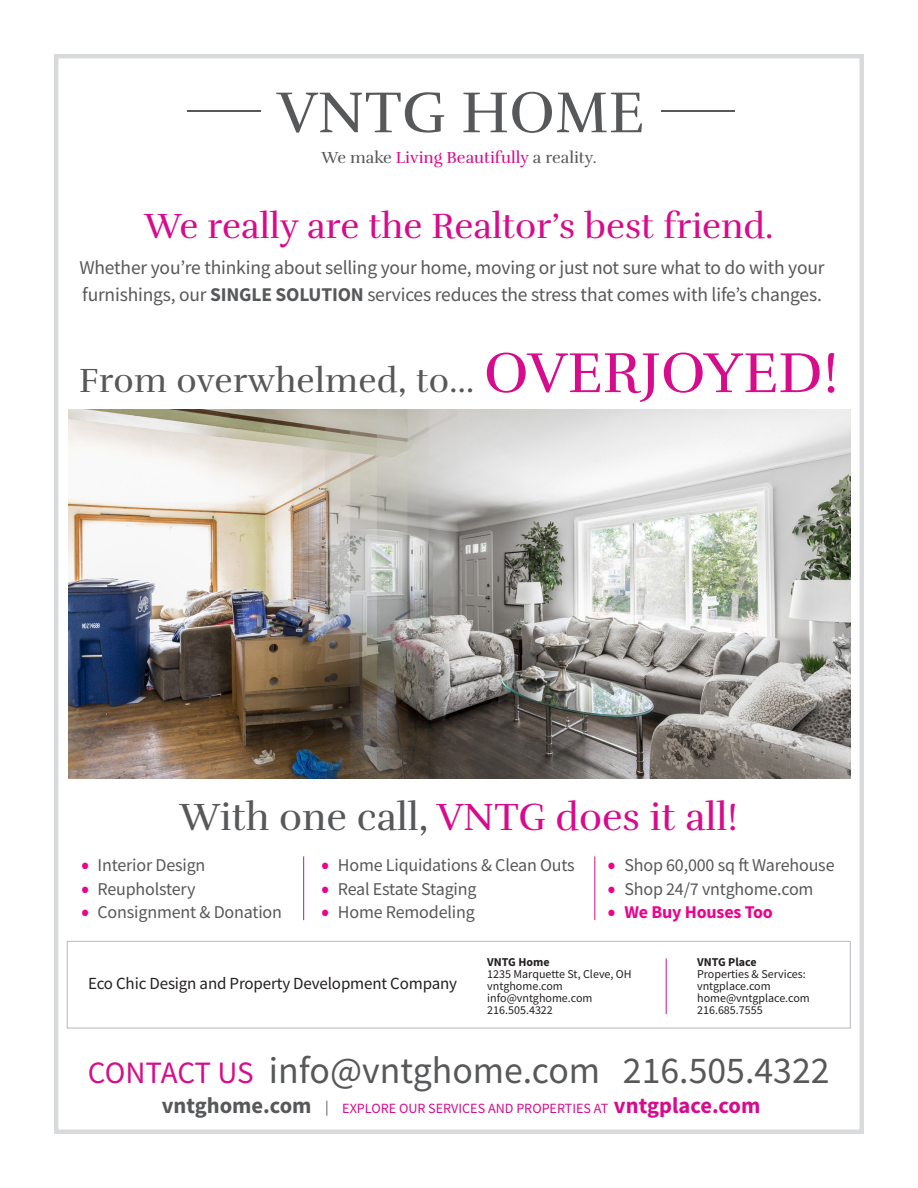
<style>
.page{position:relative;width:918px;height:1188px;background:#fff}
.page>*{position:absolute;margin:0;border:0;box-sizing:border-box;transform-origin:0 0}
.t1{font:39px "Rufina";color:#d70c8c}
.t2{font:37.8px "Source Sans Pro";color:#57585a}
.t3{font:36px "Rufina";color:#d70c8c}
.t4{font:34.5px "Rufina";letter-spacing:.01em;color:#57585a}
.t5{font:19.5px/27px "Source Sans Pro";letter-spacing:-.01em;color:#57585a}
.t6{font:18px "Source Sans Pro";letter-spacing:-.01em;color:#57585a}
.t7{font:700 18px "Source Sans Pro";letter-spacing:-.01em;color:#ed028c}
.t8{font:16.95px "Source Sans Pro";letter-spacing:-.01em;color:#231f20}
.t9{font:16.5px "Rufina";color:#d70c8c}
.t10{font:14.1px "Source Sans Pro";color:#d70c8c}
.t11{font:12px/12px "Source Sans Pro";color:#231f20}
.s1{color:#57585a}
.s2{font-weight:700}
.s3{font-size:34.8px}
.s4{font-size:57.9px;color:#d70c8c}
.s5{font-size:27px;color:#ed028c}
.s6{font-weight:400;font-size:27px}
.s7{font-size:31.05px;color:#d70c8c}
.s8{font-weight:700;font-size:22.5px;color:#57585a}
.s9{font-size:15px;color:#57585a}
.s10{font-weight:700;font-size:22.5px}
</style>
<div class="page">
<div style="left:54px;top:54px;width:810px;height:1080px;border:4px solid #d9dadc"></div>
<img style="left:68px;top:409px;width:782px;height:370px">
<svg style="left:276px;top:92px;width:366px;height:41px"></svg>
<hr style="left:187px;top:110px;width:74px;height:1px;background:#57585a">
<hr style="left:661px;top:110px;width:74px;height:1px;background:#57585a">
<div style="left:67px;top:941px;width:783px;height:87px;border:1px solid #b8b9bc"></div>
<hr style="left:303px;top:856px;width:1px;height:64px;background:#d70c8c">
<hr style="left:595px;top:856px;width:1px;height:64px;background:#d70c8c">
<hr style="left:666px;top:958px;width:1px;height:56px;background:#d70c8c">
<p class="t9" style="left:321px;top:147px;width:277px"><span class="s1">We make</span> Living Beautifully <span class="s1">a reality.</span></p>
<p class="t3" style="left:144px;top:204px;width:631px">We really are the Realtor’s best friend.</p>
<p class="t5" style="left:79px;top:254px;width:747px">Whether you’re thinking about selling your home, moving or just not sure what to do with your furnishings, our <span class="s2">SINGLE SOLUTION</span> services reduces the stress that comes with life’s changes.</p>
<p class="t4" style="left:79px;top:360px;width:761px">From overwhelmed, to..<span class="s3">.</span> <span class="s4">OVERJOYED!</span></p>
<p class="t1" style="left:180px;top:794px;width:560px"><span class="s1">With one call,</span> VNTG does it all!</p>
<p class="t6" style="left:81px;top:854px;width:126px"><span class="s5">•</span> Interior Design</p>
<p class="t6" style="left:81px;top:877px;width:116px"><span class="s5">•</span> Reupholstery</p>
<p class="t6" style="left:81px;top:900px;width:203px"><span class="s5">•</span> Consignment &amp; Donation</p>
<p class="t6" style="left:321px;top:854px;width:255px"><span class="s5">•</span> Home Liquidations &amp; Clean Outs</p>
<p class="t6" style="left:321px;top:877px;width:157px"><span class="s5">•</span> Real Estate Staging</p>
<p class="t6" style="left:321px;top:900px;width:155px"><span class="s5">•</span> Home Remodeling</p>
<p class="t6" style="left:608px;top:854px;width:229px"><span class="s5">•</span> Shop 60,000 sq ft Warehouse</p>
<p class="t6" style="left:608px;top:877px;width:208px"><span class="s5">•</span> Shop 24/7 vntghome.com</p>
<p class="t7" style="left:608px;top:900px;width:167px"><span class="s6">•</span> We Buy Houses Too</p>
<p class="t8" style="left:88px;top:973px;width:370px">Eco Chic Design and Property Development Company</p>
<p class="t11" style="left:487px;top:956px;width:146px"><span class="s2">VNTG Home<br></span>1235 Marquette St, Cleve, OH</p>
<p class="t11" style="left:487px;top:980px;width:107px">vntghome.com info@vntghome.com</p>
<p class="t11" style="left:487px;top:1004px;width:67px">216.505.4322</p>
<p class="t11" style="left:697px;top:956px;width:114px"><span class="s2">VNTG Place<br></span>Properties &amp; Services: vntgplace.com home@vntgplace.com</p>
<p class="t11" style="left:697px;top:1004px;width:67px">216.685.7555</p>
<p class="t2" style="left:88px;top:1047px;width:743px"><span class="s7">CONTACT US</span> info@vntghome.com 216.505.4322</p>
<p class="t10" style="left:162px;top:1099px;width:600px"><span class="s8">vntghome.com</span> <span class="s9">|</span> EXPLORE OUR SERVICES AND PROPERTIES AT <span class="s10">vntgplace.com</span></p>
</div>
